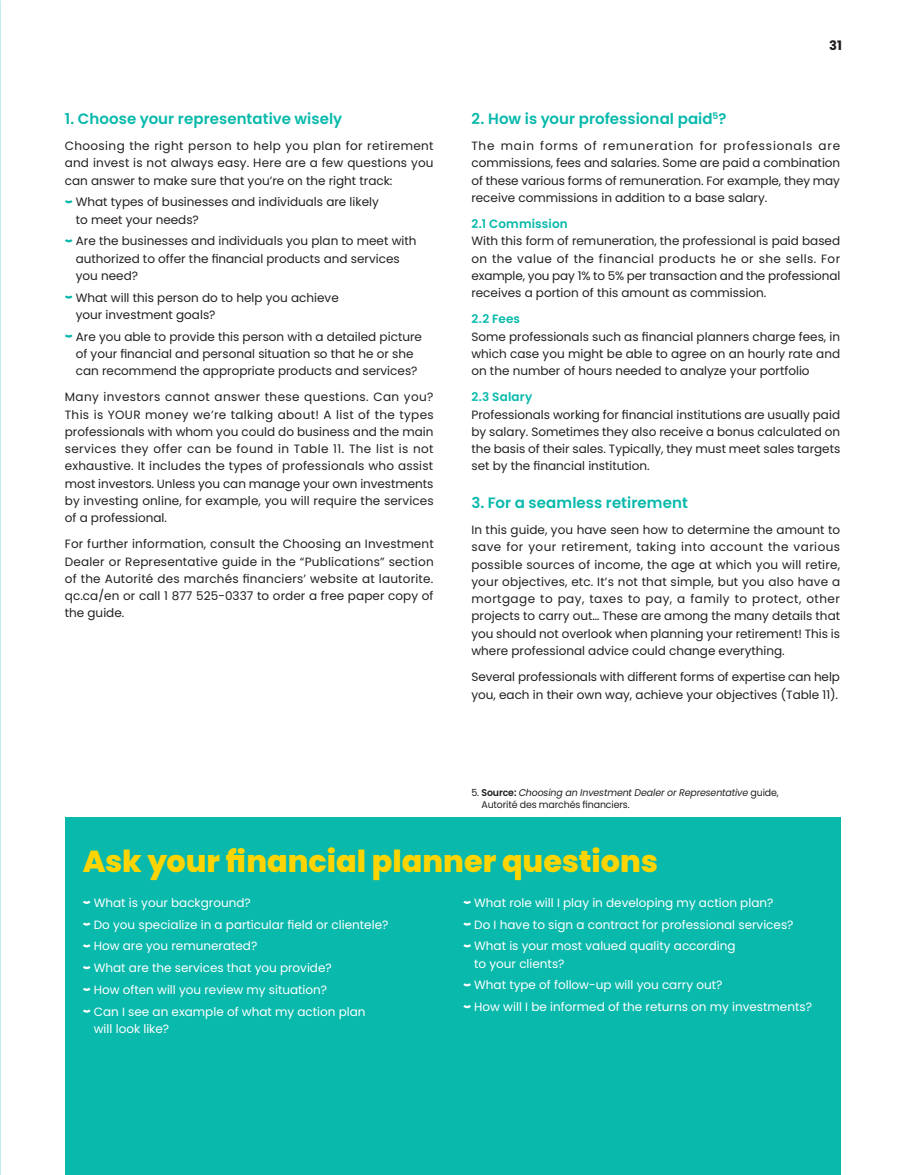
<style>
.page{position:relative;width:905px;height:1175px;background:#fff}
.page>*{position:absolute;margin:0;border:0;box-sizing:border-box;transform-origin:0 0}
.t1{font:800 30.3px "Poppins";color:#fed503}
.t2{font:600 15px "Poppins";letter-spacing:.005em;color:#08b9ac}
.t3{font:700 13.05px "Poppins";color:#231f20}
.t4{font:12px/17.2px "Poppins";color:#231f20;text-align:justify}
.t5{font:12px/21.8px "Poppins";color:#fff}
.t6{font:600 12px "Poppins";letter-spacing:.015em;color:#08b9ac}
.t7{font:italic 9.75px/12px "Poppins";letter-spacing:-.015em;color:#231f20}
.s1{font-style:normal}
.s2{font-weight:600;font-style:normal}
</style>
<div class="page">
<svg style="left:0;top:50px;width:1px;height:342px"></svg>
<svg style="left:65px;top:200px;width:8px;height:3px"></svg>
<svg style="left:65px;top:239px;width:8px;height:3px"></svg>
<svg style="left:65px;top:295px;width:8px;height:4px"></svg>
<svg style="left:65px;top:334px;width:8px;height:4px"></svg>
<div style="left:65px;top:817px;width:775px;height:357px;background:#08b9ac"></div>
<svg style="left:83px;top:900px;width:8px;height:4px"></svg>
<svg style="left:83px;top:922px;width:8px;height:3px"></svg>
<svg style="left:83px;top:944px;width:8px;height:3px"></svg>
<svg style="left:83px;top:966px;width:8px;height:3px"></svg>
<svg style="left:83px;top:987px;width:8px;height:4px"></svg>
<svg style="left:83px;top:1009px;width:8px;height:3px"></svg>
<svg style="left:463px;top:900px;width:8px;height:4px"></svg>
<svg style="left:463px;top:922px;width:8px;height:3px"></svg>
<svg style="left:463px;top:944px;width:8px;height:3px"></svg>
<svg style="left:463px;top:983px;width:8px;height:3px"></svg>
<svg style="left:463px;top:1005px;width:8px;height:3px"></svg>
<p class="t2" style="left:65px;top:110px;width:279px">1. Choose your representative wisely</p>
<p class="t4" style="left:65px;top:137px;width:370px">Choosing the right person to help you plan for retirement and invest is not always easy. Here are a few questions you can answer to make sure that you’re on the right track:</p>
<p class="t4" style="left:76px;top:193px;width:304px">What types of businesses and individuals are likely to meet your needs?</p>
<p class="t4" style="left:76px;top:232px;width:342px;text-align:left">Are the businesses and individuals you plan to meet with authorized to offer the financial products and services you need?</p>
<p class="t4" style="left:76px;top:289px;width:264px">What will this person do to help you achieve your investment goals?</p>
<p class="t4" style="left:76px;top:328px;width:347px;text-align:left">Are you able to provide this person with a detailed picture of your financial and personal situation so that he or she can recommend the appropriate products and services?</p>
<p class="t4" style="left:65px;top:388px;width:370px">Many investors cannot answer these questions. Can you?<br>This is YOUR money we’re talking about! A list of the types professionals with whom you could do business and the main services they offer can be found in Table 11. The list is not exhaustive. It includes the types of professionals who assist most investors. Unless you can manage your own investments by investing online, for example, you will require the services of a professional.</p>
<p class="t4" style="left:65px;top:535px;width:370px">For further information, consult the Choosing an Investment Dealer or Representative guide in the “Publications” section of the Autorité des marchés financiers’ website at lautorite. qc.ca/en or call 1 877 525-0337 to order a free paper copy of the guide.</p>
<p class="t3" style="left:829px;top:38px;width:14px">31</p>
<p class="t2" style="left:471px;top:110px;width:256px">2. How is your professional paid<sup>5</sup>?</p>
<p class="t4" style="left:471px;top:137px;width:370px">The main forms of remuneration for professionals are commissions, fees and salaries. Some are paid a combination of these various forms of remuneration. For example, they may receive commissions in addition to a base salary.</p>
<p class="t6" style="left:471px;top:217px;width:98px">2.1 Commission</p>
<p class="t4" style="left:471px;top:232px;width:370px">With this form of remuneration, the professional is paid based on the value of the financial products he or she sells. For example, you pay 1% to 5% per transaction and the professional receives a portion of this amount as commission.</p>
<p class="t6" style="left:471px;top:312px;width:50px">2.2 Fees</p>
<p class="t4" style="left:471px;top:328px;width:370px">Some professionals such as financial planners charge fees, in which case you might be able to agree on an hourly rate and on the number of hours needed to analyze your portfolio</p>
<p class="t6" style="left:471px;top:390px;width:62px">2.3 Salary</p>
<p class="t4" style="left:471px;top:406px;width:370px">Professionals working for financial institutions are usually paid by salary. Sometimes they also receive a bonus calculated on the basis of their sales. Typically, they must meet sales targets set by the financial institution.</p>
<p class="t2" style="left:471px;top:494px;width:218px">3. For a seamless retirement</p>
<p class="t4" style="left:471px;top:521px;width:370px">In this guide, you have seen how to determine the amount to save for your retirement, taking into account the various possible sources of income, the age at which you will retire, your objectives, etc. It’s not that simple, but you also have a mortgage to pay, taxes to pay, a family to protect, other projects to carry out… These are among the many details that you should not overlook when planning your retirement! This is where professional advice could change everything.</p>
<p class="t4" style="left:471px;top:668px;width:370px">Several professionals with different forms of expertise can help you, each in their own way, achieve your objectives (Table 11).</p>
<p class="t7" style="left:481px;top:786px;width:299px;text-indent:-10px"><span class="s1">5.</span> <span class="s2">Source:</span> Choosing an Investment Dealer or Representative <span class="s1">guide,<br>Autorité des marchés financiers.</span></p>
<h1 class="t1" style="left:83px;top:843px;width:576px">Ask your financial planner questions</h1>
<p class="t5" style="left:94px;top:892px;width:296px">What is your background?<br>Do you specialize in a particular field or clientele?<br>How are you remunerated?<br>What are the services that you provide?<br>How often will you review my situation?<br>Can I see an example of what my action plan</p>
<p class="t5" style="left:94px;top:1018px;width:77px">will look like?</p>
<p class="t5" style="left:474px;top:892px;width:321px">What role will I play in developing my action plan?<br>Do I have to sign a contract for professional services?<br>What is your most valued quality according</p>
<p class="t5" style="left:474px;top:952px;width:339px">to your clients?<br>What type of follow-up will you carry out?<br>How will I be informed of the returns on my investments?</p>
</div>
